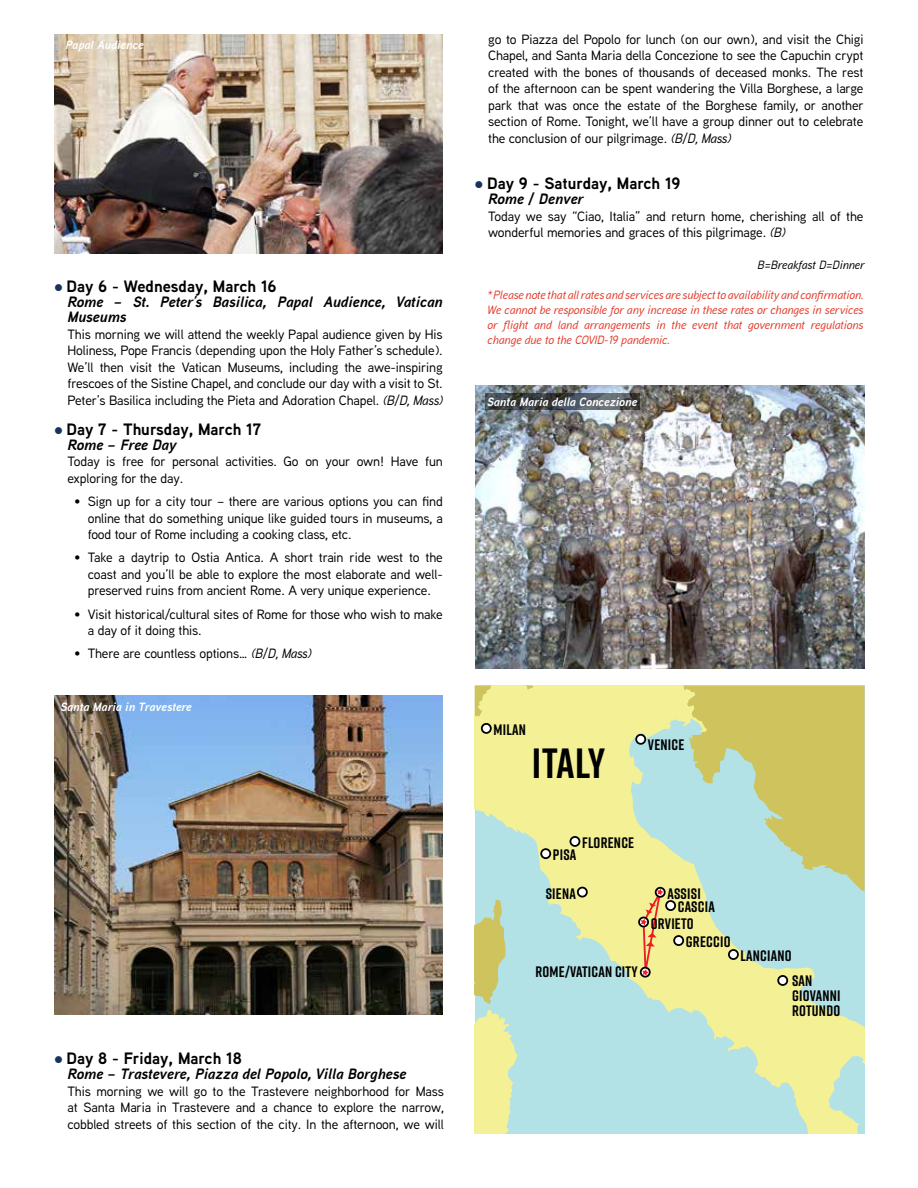
<style>
.page{position:relative;width:918px;height:1188px;background:#fff}
.page>*{position:absolute;margin:0;border:0;box-sizing:border-box;transform-origin:0 0}
.t1{font:700 42.15px "Rift";letter-spacing:-.005em;color:#000}
.t2{font:700 16.5px "Aaux Next";color:#000}
.t3{font:700 15.15px/14.9px "Rift";letter-spacing:.015em;color:#000}
.t4{font:italic 700 15px/15px "Aaux Next";color:#000}
.t5{font:500 13.5px/16.5px "Aaux Next";letter-spacing:-.01em;color:#000;text-align:justify}
.t6{font:italic 500 12px/15px "Aaux Next";color:#e43928;text-align:justify}
.t7{font:italic 700 12px "Aaux Next";color:#fff}
.t8{font:italic 500 12px "Aaux Next";color:#000}
.s1{color:#17345c}
.s2{font-style:italic}
</style>
<div class="page">
<img style="left:54px;top:35px;width:389px;height:218px">
<img style="left:475px;top:385px;width:390px;height:284px">
<svg style="left:485px;top:393px;width:155px;height:16px;background:#464c50"></svg>
<img style="left:54px;top:696px;width:389px;height:318px">
<svg style="left:475px;top:686px;width:390px;height:448px;background:#cde2b4"></svg>
<div style="left:640px;top:967px;width:11px;height:11px;border:2px solid #000;border-radius:50%"></div>
<div style="left:578px;top:888px;width:9px;height:9px;background:#fff;border-radius:50%"></div>
<div style="left:577px;top:887px;width:11px;height:11px;border:2px solid #000;border-radius:50%"></div>
<div style="left:636px;top:735px;width:9px;height:9px;background:#fff;border-radius:50%"></div>
<div style="left:635px;top:734px;width:11px;height:11px;border:2px solid #000;border-radius:50%"></div>
<div style="left:482px;top:724px;width:9px;height:9px;background:#fff;border-radius:50%"></div>
<div style="left:481px;top:723px;width:11px;height:11px;border:2px solid #000;border-radius:50%"></div>
<div style="left:638px;top:917px;width:11px;height:10px;border:2px solid #000;border-radius:50%"></div>
<div style="left:655px;top:887px;width:11px;height:11px;border:2px solid #000;border-radius:50%"></div>
<div style="left:674px;top:936px;width:9px;height:9px;background:#fff;border-radius:50%"></div>
<div style="left:673px;top:935px;width:11px;height:11px;border:2px solid #000;border-radius:50%"></div>
<div style="left:778px;top:976px;width:9px;height:9px;background:#fff;border-radius:50%"></div>
<div style="left:777px;top:975px;width:11px;height:11px;border:2px solid #000;border-radius:50%"></div>
<svg style="left:475px;top:1010px;width:43px;height:124px;background:#e4eca7"></svg>
<svg style="left:475px;top:900px;width:31px;height:104px;background:#c4cd8b"></svg>
<div style="left:666px;top:901px;width:9px;height:9px;background:#fff;border-radius:50%"></div>
<div style="left:665px;top:900px;width:11px;height:11px;border:2px solid #000;border-radius:50%"></div>
<div style="left:729px;top:950px;width:9px;height:9px;background:#fff;border-radius:50%"></div>
<div style="left:728px;top:949px;width:11px;height:11px;border:2px solid #000;border-radius:50%"></div>
<div style="left:570px;top:837px;width:9px;height:9px;background:#fff;border-radius:50%"></div>
<div style="left:570px;top:836px;width:10px;height:11px;border:2px solid #000;border-radius:50%"></div>
<div style="left:541px;top:849px;width:9px;height:9px;background:#fff;border-radius:50%"></div>
<div style="left:540px;top:848px;width:11px;height:11px;border:2px solid #000;border-radius:50%"></div>
<svg style="left:641px;top:882px;width:23px;height:180px;background:#d4d2a6"></svg>
<p class="t7" style="left:65px;top:37px;width:80px">Papal Audience</p>
<p class="t2" style="left:54px;top:275px;width:224px"><span class="s1">●</span> Day 6 - Wednesday, March 16</p>
<p class="t4" style="left:68px;top:294px;width:377px">Rome – St. Peter’s Basilica, Papal Audience, Vatican<br>Museums</p>
<p class="t5" style="left:68px;top:325px;width:377px">This morning we will attend the weekly Papal audience given by His Holiness, Pope Francis (depending upon the Holy Father’s schedule).<br>We’ll then visit the Vatican Museums, including the awe-inspiring frescoes of the Sistine Chapel, and conclude our day with a visit to St.<br>Peter’s Basilica including the Pieta and Adoration Chapel. <span class="s2">(B/D, Mass)</span></p>
<p class="t2" style="left:54px;top:417px;width:209px"><span class="s1">●</span> Day 7 - Thursday, March 17</p>
<p class="t4" style="left:68px;top:437px;width:111px">Rome – Free Day</p>
<p class="t5" style="left:68px;top:453px;width:377px">Today is free for personal activities. Go on your own! Have fun exploring for the day.</p>
<p class="t5" style="left:88px;top:493px;width:357px;text-indent:-14px">• Sign up for a city tour – there are various options you can find online that do something unique like guided tours in museums, a food tour of Rome including a cooking class, etc.</p>
<p class="t5" style="left:88px;top:549px;width:357px;text-indent:-14px">• Take a daytrip to Ostia Antica. A short train ride west to the coast and you’ll be able to explore the most elaborate and well&shy;preserved ruins from ancient Rome. A very unique experience.</p>
<p class="t5" style="left:88px;top:605px;width:357px;text-indent:-14px">• Visit historical/cultural sites of Rome for those who wish to make a day of it doing this.</p>
<p class="t5" style="left:74px;top:645px;width:239px">• There are countless options… <span class="s2">(B/D, Mass)</span></p>
<p class="t7" style="left:60px;top:699px;width:133px">Santa Maria in Travestere</p>
<p class="t2" style="left:54px;top:1047px;width:189px"><span class="s1">●</span> Day 8 - Friday, March 18</p>
<p class="t4" style="left:68px;top:1066px;width:340px">Rome – Trastevere, Piazza del Popolo, Villa Borghese</p>
<p class="t5" style="left:68px;top:1083px;width:378px">This morning we will go to the Trastevere neighborhood for Mass at Santa Maria in Trastevere and a chance to explore the narrow, cobbled streets of this section of the city. In the afternoon, we will</p>
<p class="t5" style="left:488px;top:31px;width:377px">go to Piazza del Popolo for lunch (on our own), and visit the Chigi Chapel, and Santa Maria della Concezione to see the Capuchin crypt created with the bones of thousands of deceased monks. The rest of the afternoon can be spent wandering the Villa Borghese, a large park that was once the estate of the Borghese family, or another section of Rome. Tonight, we’ll have a group dinner out to celebrate the conclusion of our pilgrimage. <span class="s2">(B/D, Mass)</span></p>
<p class="t2" style="left:475px;top:172px;width:207px"><span class="s1">●</span> Day 9 - Saturday, March 19</p>
<p class="t4" style="left:488px;top:191px;width:97px">Rome / Denver</p>
<p class="t5" style="left:488px;top:208px;width:377px">Today we say “Ciao, Italia” and return home, cherishing all of the wonderful memories and graces of this pilgrimage. <span class="s2">(B)</span></p>
<p class="t8" style="left:758px;top:256px;width:108px">B=Breakfast D=Dinner</p>
<p class="t6" style="left:488px;top:287px;width:377px">*Please note that all rates and services are subject to availability and confirmation.<br>We cannot be responsible for any increase in these rates or changes in services or flight and land arrangements in the event that government regulations change due to the COVID-19 pandemic.</p>
<p class="t7" style="left:487px;top:393px;width:152px">Santa Maria della Concezione</p>
<p class="t3" style="left:494px;top:722px;width:34px">MILAN</p>
<h1 class="t1" style="left:532px;top:733px;width:75px">ITALY</h1>
<p class="t3" style="left:648px;top:737px;width:38px">VENICE</p>
<p class="t3" style="left:582px;top:835px;width:54px">FLORENCE</p>
<p class="t3" style="left:553px;top:847px;width:25px">PISA</p>
<p class="t3" style="left:546px;top:886px;width:32px">SIENA</p>
<p class="t3" style="left:536px;top:964px;width:104px">ROME/VATICAN CITY</p>
<p class="t3" style="left:667px;top:886px;width:35px">ASSISI</p>
<p class="t3" style="left:686px;top:934px;width:46px">GRECCIO</p>
<p class="t3" style="left:678px;top:899px;width:39px">CASCIA</p>
<p class="t3" style="left:651px;top:916px;width:44px">ORVIETO</p>
<p class="t3" style="left:741px;top:948px;width:53px">LANCIANO</p>
<p class="t3" style="left:792px;top:973px;width:50px">SAN<br>GIOVANNI<br>ROTUNDO</p>
</div>
